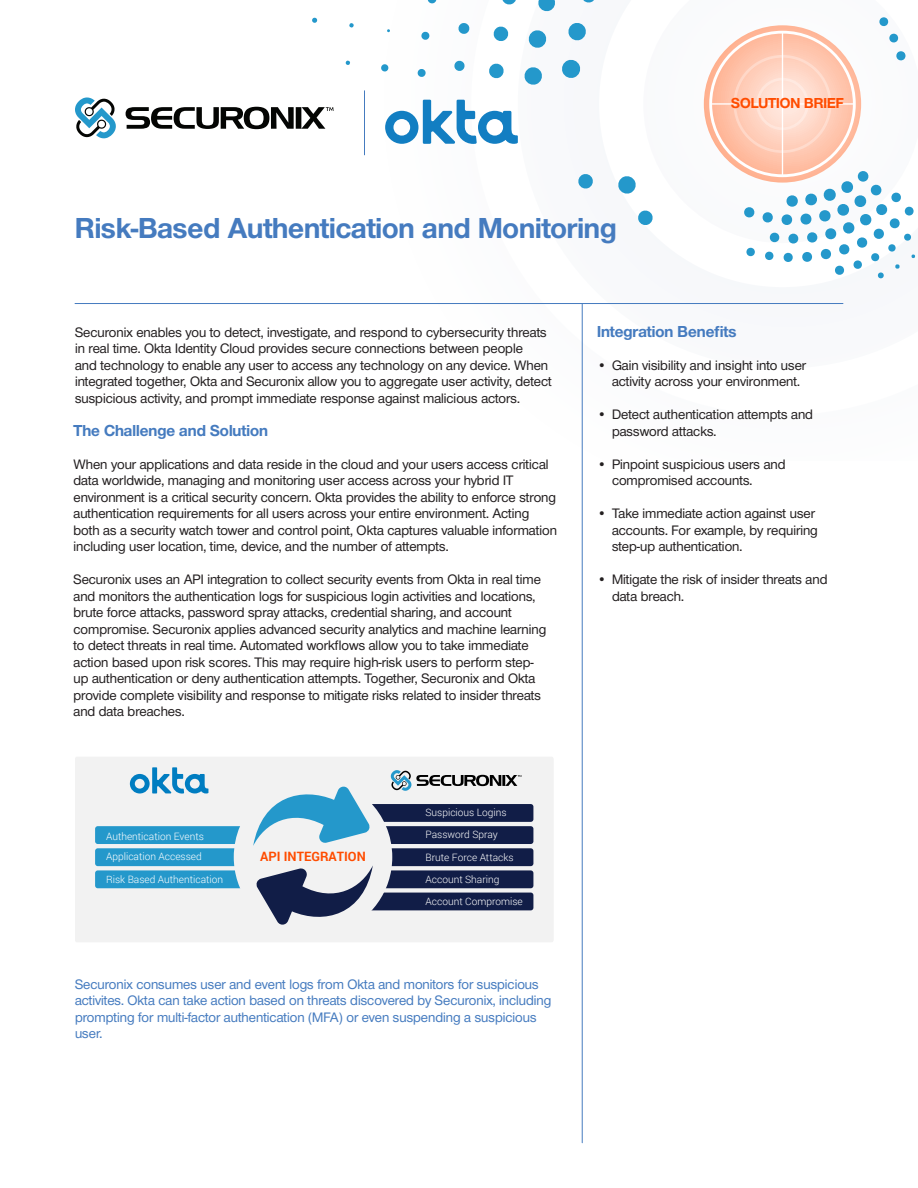
<style>
.page{position:relative;width:918px;height:1188px;background:#fff}
.page>*{position:absolute;margin:0;border:0;box-sizing:border-box;transform-origin:0 0}
.t1{font:700 30px "Nimbus Sans Novus DOT";color:#457bbf}
.L1{font:700 16.5px "Nimbus Sans Novus DOT";color:#457bbf}
.t2{font:700 15px "Nimbus Sans Novus DOT";color:#ff4c00}
.body{font:500 14.25px/16.5px "Nimbus Sans Novus DOT";color:#231f20}
.L3{font:500 14.25px/16.5px "Nimbus Sans Novus DOT";color:#231f20}
.body-2{font:500 14.25px/16.5px "Nimbus Sans Novus DOT";color:#457bbf}
.t3{font:700 12.9px "Roboto";color:#ff4c00}
.t4{font:300 10.2px/22px "Roboto";color:#fff}
</style>
<div class="page">
<svg style="left:709px;top:17px;width:206px;height:262px"></svg>
<svg style="left:312px;top:17px;width:6px;height:6px"></svg>
<svg style="left:345px;top:60px;width:5px;height:5px"></svg>
<svg style="left:349px;top:23px;width:5px;height:5px"></svg>
<svg style="left:381px;top:64px;width:8px;height:8px"></svg>
<svg style="left:417px;top:69px;width:9px;height:8px"></svg>
<svg style="left:421px;top:31px;width:9px;height:9px"></svg>
<svg style="left:427px;top:0;width:10px;height:4px"></svg>
<svg style="left:454px;top:60px;width:11px;height:11px"></svg>
<svg style="left:458px;top:23px;width:12px;height:11px"></svg>
<svg style="left:489px;top:63px;width:15px;height:16px"></svg>
<svg style="left:493px;top:26px;width:16px;height:15px"></svg>
<svg style="left:502px;top:0;width:14px;height:5px"></svg>
<svg style="left:524px;top:67px;width:18px;height:18px"></svg>
<svg style="left:528px;top:30px;width:19px;height:18px"></svg>
<svg style="left:538px;top:0;width:17px;height:12px"></svg>
<svg style="left:578px;top:174px;width:15px;height:15px"></svg>
<svg style="left:562px;top:59px;width:19px;height:19px"></svg>
<svg style="left:568px;top:23px;width:18px;height:18px"></svg>
<svg style="left:583px;top:0;width:11px;height:3px"></svg>
<svg style="left:638px;top:210px;width:15px;height:15px"></svg>
<svg style="left:618px;top:176px;width:18px;height:18px"></svg>
<svg style="left:75px;top:98px;width:41px;height:40px"></svg>
<svg style="left:126px;top:107px;width:208px;height:22px"></svg>
<svg style="left:385px;top:100px;width:133px;height:44px"></svg>
<hr style="left:364px;top:91px;width:1px;height:64px;background:#457bbf">
<div style="left:75px;top:757px;width:478px;height:185px;background:#f2f2f2"></div>
<div style="left:288px;top:804px;width:245px;height:18px;background:#111d47;border-radius:3px"></div>
<div style="left:288px;top:826px;width:245px;height:18px;background:#111d47;border-radius:3px"></div>
<div style="left:288px;top:848px;width:245px;height:18px;background:#111d47;border-radius:3px"></div>
<div style="left:288px;top:870px;width:245px;height:18px;background:#111d47;border-radius:3px"></div>
<div style="left:288px;top:893px;width:245px;height:17px;background:#111d47;border-radius:3px"></div>
<div style="left:95px;top:826px;width:242px;height:18px;background:#2498cb;border-radius:3px"></div>
<div style="left:95px;top:848px;width:242px;height:18px;background:#2498cb;border-radius:3px"></div>
<div style="left:95px;top:870px;width:242px;height:18px;background:#2498cb;border-radius:3px"></div>
<svg style="left:130px;top:767px;width:78px;height:27px"></svg>
<svg style="left:234px;top:770px;width:287px;height:162px"></svg>
<hr style="left:582px;top:304px;width:1px;height:839px;background:#457bbf">
<hr style="left:75px;top:303px;width:768px;height:1px;background:#457bbf">
<p class="t1" style="left:75px;top:210px;width:543px">Risk-Based Authentication and Monitoring</p>
<p class="t2" style="left:731px;top:94px;width:114px">SOLUTION BRIEF</p>
<p class="L3" style="left:75px;top:324px;width:478px">Securonix enables you to detect, investigate, and respond to cybersecurity threats in real time. Okta Identity Cloud provides secure connections between people<br>and technology to enable any user to access any technology on any device. When integrated together, Okta and Securonix allow you to aggregate user activity, detect suspicious activity, and prompt immediate response against malicious actors.</p>
<p class="L1" style="left:74px;top:421px;width:196px">The Challenge and Solution</p>
<p class="body" style="left:74px;top:456px;width:485px">When your applications and data reside in the cloud and your users access critical data worldwide, managing and monitoring user access across your hybrid IT environment is a critical security concern. Okta provides the ability to enforce strong authentication requirements for all users across your entire environment. Acting both as a security watch tower and control point, Okta captures valuable information including user location, time, device, and the number of attempts.</p>
<p class="body" style="left:74px;top:571px;width:474px">Securonix uses an API integration to collect security events from Okta in real time and monitors the authentication logs for suspicious login activities and locations, brute force attacks, password spray attacks, credential sharing, and account compromise. Securonix applies advanced security analytics and machine learning to detect threats in real time. Automated workflows allow you to take immediate action based upon risk scores. This may require high-risk users to perform step&shy;up authentication or deny authentication attempts. Together, Securonix and Okta provide complete visibility and response to mitigate risks related to insider threats and data breaches.</p>
<p class="t4" style="left:106px;top:825px;width:99px;line-height:20.5px">Authentication Events<br>Application Accessed</p>
<p class="t4" style="left:106px;top:868px;width:119px">Risk Based Authentication</p>
<p class="t3" style="left:260px;top:847px;width:107px">API INTEGRATION</p>
<p class="t4" style="left:425px;top:801px;width:99px">Suspicious Logins<br>Password Spray<br>Brute Force Attacks<br>Account Sharing<br>Account Compromise</p>
<p class="body-2" style="left:75px;top:975px;width:478px">Securonix consumes user and event logs from Okta and monitors for suspicious activites. Okta can take action based on threats discovered by Securonix, including prompting for multi-factor authentication (MFA) or even suspending a suspicious user.</p>
<p class="L1" style="left:597px;top:322px;width:141px">Integration Benefits</p>
<p class="body" style="left:612px;top:357px;width:196px;text-indent:-15px">• Gain visibility and insight into user activity across your environment.</p>
<p class="body" style="left:612px;top:406px;width:203px;text-indent:-15px">• Detect authentication attempts and password attacks.</p>
<p class="body" style="left:612px;top:456px;width:175px;text-indent:-15px">• Pinpoint suspicious users and compromised accounts.</p>
<p class="body" style="left:612px;top:505px;width:207px;text-indent:-15px">• Take immediate action against user accounts. For example, by requiring step-up authentication.</p>
<p class="body" style="left:612px;top:571px;width:217px;text-indent:-15px">• Mitigate the risk of insider threats and data breach.</p>
</div>
